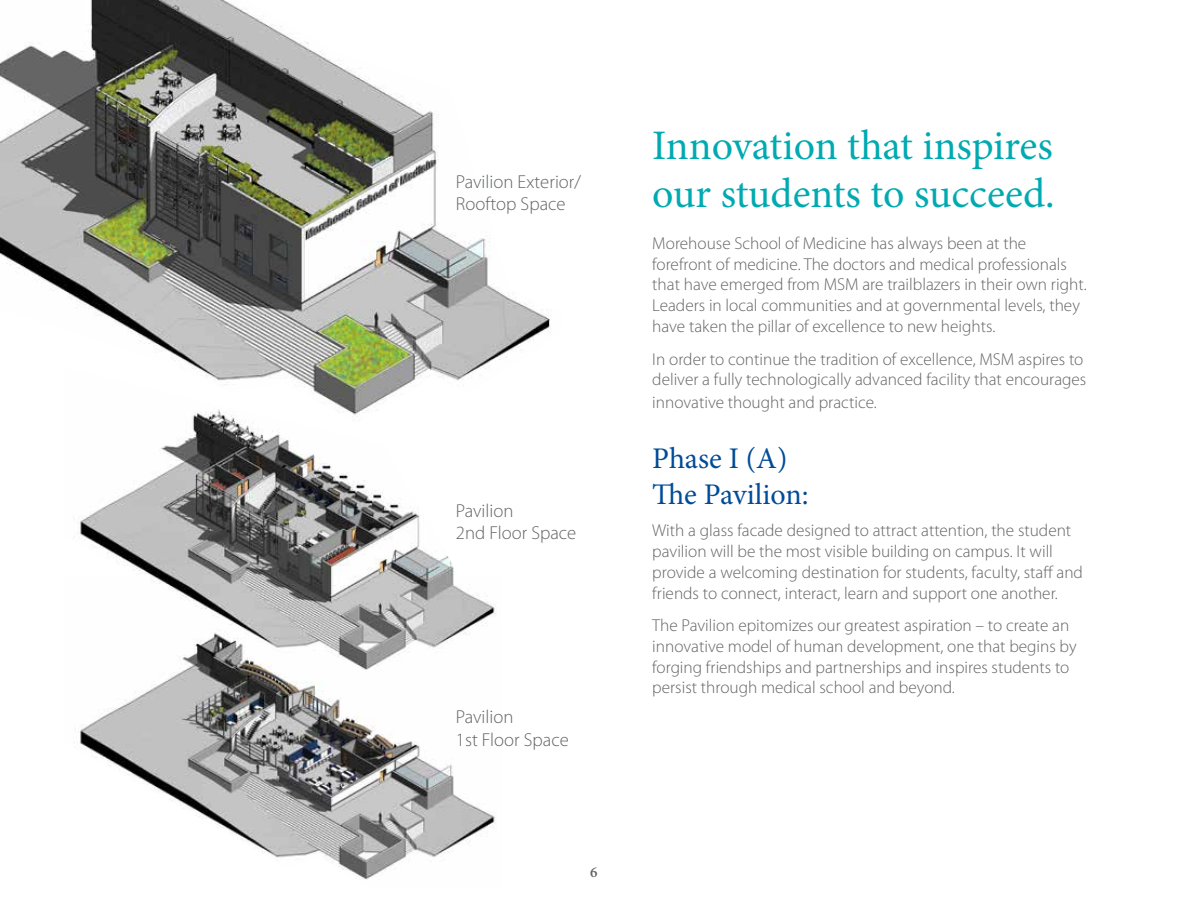
<style>
.page{position:relative;width:1188px;height:918px;background:#fff}
.page>*{position:absolute;margin:0;border:0;box-sizing:border-box;transform-origin:0 0}
.t1{font:42px/48px "Minion Pro";color:#00aab1}
.t2{font:30px/36px "Minion Pro";letter-spacing:-.005em;color:#004b97}
.t3{font:300 18.75px/22.5px "Myriad Pro";color:#636466}
.t4{font:300 17.25px/20.7px "Myriad Pro";color:#636466}
.t5{font:600 15px "Minion Pro";color:#636466}
</style>
<div class="page">
<img style="left:74px;top:678px;width:421px;height:202px">
<img style="left:0;top:0;width:551px;height:369px">
<img style="left:77px;top:369px;width:420px;height:309px">
<p class="t3" style="left:456px;top:171px;width:127px">Pavilion Exterior/<br>Rooftop Space</p>
<p class="t3" style="left:456px;top:499px;width:122px">Pavilion<br>2nd Floor Space</p>
<p class="t3" style="left:456px;top:706px;width:114px">Pavilion<br>1st Floor Space</p>
<p class="t5" style="left:590px;top:862px;width:9px">6</p>
<h1 class="t1" style="left:652px;top:122px;width:404px">Innovation that inspires our students to succeed.</h1>
<p class="t4" style="left:652px;top:233px;width:436px">Morehouse School of Medicine has always been at the forefront of medicine. The doctors and medical professionals that have emerged from MSM are trailblazers in their own right.<br>Leaders in local communities and at governmental levels, they have taken the pillar of excellence to new heights.</p>
<p class="t4" style="left:652px;top:349px;width:436px">In order to continue the tradition of excellence, MSM aspires to deliver a fully technologically advanced facility that encourages</p>
<p class="t4" style="left:652px;top:392px;width:226px">innovative thought and practice.</p>
<h2 class="t2" style="left:652px;top:440px;width:158px">Phase I (A)<br>The Pavilion:</h2>
<p class="t4" style="left:652px;top:521px;width:432px">With a glass facade designed to attract attention, the student pavilion will be the most visible building on campus. It will provide a welcoming destination for students, faculty, staff and friends to connect, interact, learn and support one another.</p>
<p class="t4" style="left:652px;top:615px;width:426px">The Pavilion epitomizes our greatest aspiration – to create an innovative model of human development, one that begins by forging friendships and partnerships and inspires students to persist through medical school and beyond.</p>
</div>
